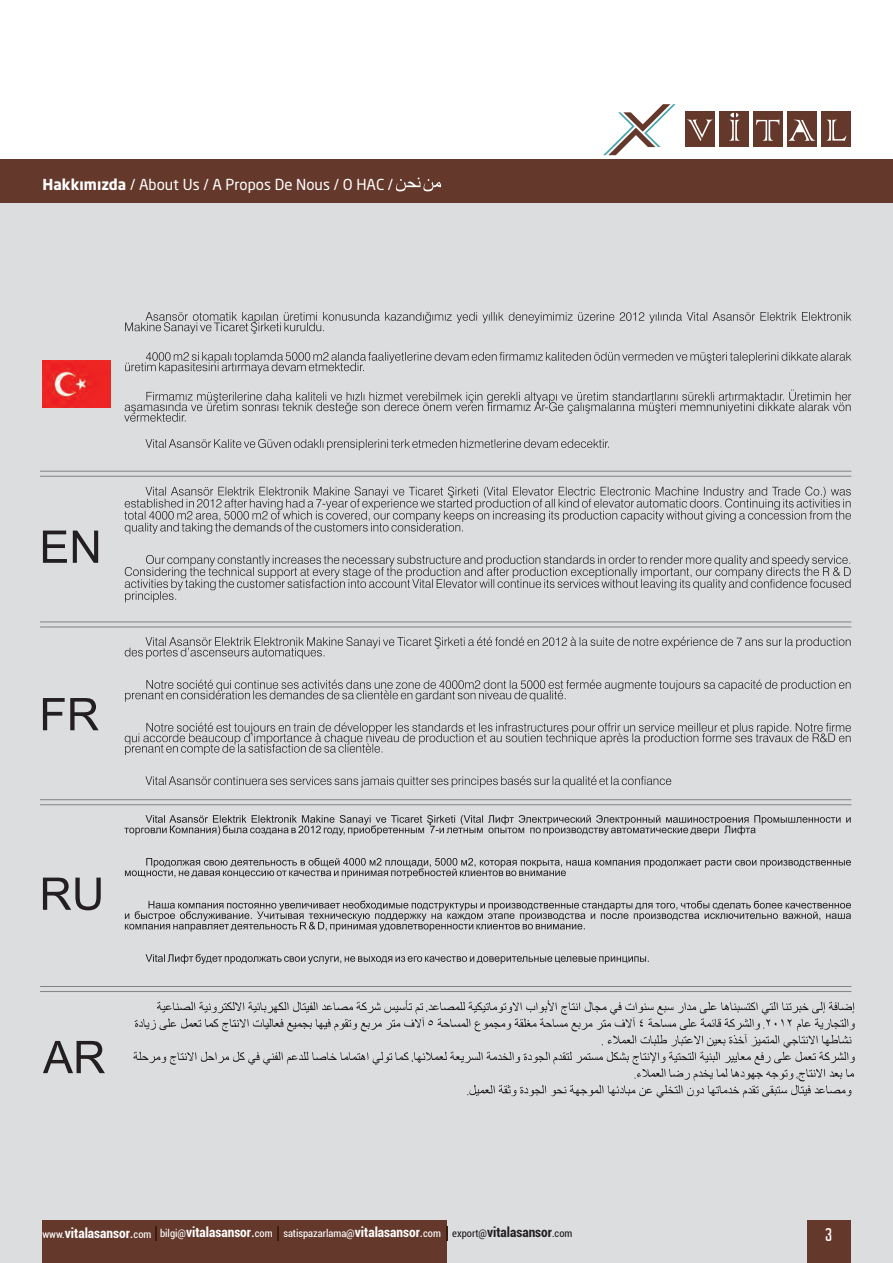
<style>
.page{position:relative;width:893px;height:1263px;background:#fff}
.page>*{position:absolute;margin:0;border:0;box-sizing:border-box;transform-origin:0 0}
.t1{font:700 16.5px "Politica";color:#fff}
.t2{font:15px "Neo Sans TR";color:#fff}
.t3{font:700 condensed 13.5px "Roboto";color:#fff}
.s1{font-family:"Neo Sans Std Bold TR"}
.s2{font-weight:400;font-size:10.5px}
.s3{font-weight:400;font-size:15px}
.s4{font-weight:400}
.s5{font-weight:400;font-size:10.5px;color:#231f20}
.s6{color:#231f20}
</style>
<div class="page">
<div style="left:0;top:170px;width:893px;height:1093px;background:#dcdddf"></div>
<div style="left:42px;top:1220px;width:404px;height:43px;background:#64392c"></div>
<div style="left:807px;top:1220px;width:43px;height:43px;background:#64392c"></div>
<div style="left:0;top:160px;width:893px;height:43px;background:#64392c"></div>
<div style="left:685px;top:111px;width:29px;height:35px;background:#64392c"></div>
<div style="left:719px;top:111px;width:29px;height:35px;background:#64392c"></div>
<div style="left:753px;top:111px;width:29px;height:35px;background:#64392c"></div>
<div style="left:787px;top:111px;width:29px;height:35px;background:#64392c"></div>
<div style="left:821px;top:111px;width:29px;height:35px;background:#64392c"></div>
<svg style="left:827px;top:120px;width:19px;height:21px"></svg>
<svg style="left:789px;top:120px;width:26px;height:21px"></svg>
<svg style="left:756px;top:120px;width:23px;height:21px"></svg>
<svg style="left:688px;top:120px;width:24px;height:21px"></svg>
<svg style="left:729px;top:112px;width:11px;height:29px"></svg>
<svg style="left:603px;top:104px;width:73px;height:51px"></svg>
<svg style="left:396px;top:177px;width:45px;height:14px"></svg>
<svg style="left:155px;top:1226px;width:2px;height:15px"></svg>
<svg style="left:277px;top:1226px;width:2px;height:15px"></svg>
<svg style="left:446px;top:1226px;width:1px;height:15px"></svg>
<svg style="left:124px;top:312px;width:727px;height:138px"></svg>
<svg style="left:125px;top:637px;width:726px;height:150px"></svg>
<hr style="left:40px;top:476px;width:811px;height:1px;background:#808285">
<hr style="left:40px;top:471px;width:811px;height:1px;background:#808285">
<svg style="left:124px;top:815px;width:727px;height:149px"></svg>
<img style="left:43px;top:361px;width:68px;height:47px">
<svg style="left:124px;top:487px;width:727px;height:115px"></svg>
<hr style="left:40px;top:627px;width:811px;height:1px;background:#808285">
<hr style="left:40px;top:621px;width:811px;height:1px;background:#808285">
<hr style="left:40px;top:804px;width:811px;height:1px;background:#808285">
<hr style="left:40px;top:799px;width:811px;height:1px;background:#808285">
<svg style="left:133px;top:1000px;width:722px;height:98px"></svg>
<hr style="left:40px;top:991px;width:811px;height:1px;background:#808285">
<hr style="left:40px;top:986px;width:811px;height:1px;background:#808285">
<svg style="left:43px;top:698px;width:56px;height:32px"></svg>
<svg style="left:43px;top:877px;width:58px;height:33px"></svg>
<svg style="left:43px;top:1041px;width:62px;height:32px"></svg>
<svg style="left:43px;top:531px;width:55px;height:32px"></svg>
<p class="t2" style="left:43px;top:175px;width:352px"><span class="s1">Hakkımızda</span> / About Us / A Propos De Nous / O HAC /</p>
<p class="t3" style="left:43px;top:1223px;width:531px"><span class="s2">www.</span>vitalasansor<span class="s3">.</span><span class="s2">com bilgi@</span>vitalasansor<span class="s3">.</span><span class="s2">com satispazarlama@</span>vitalasansor<span class="s4">.</span><span class="s2">com</span> <span class="s5">export@</span><span class="s6">vitalasansor</span><span class="s5">.com</span></p>
<p class="t1" style="left:825px;top:1224px;width:9px">3</p>
</div>
